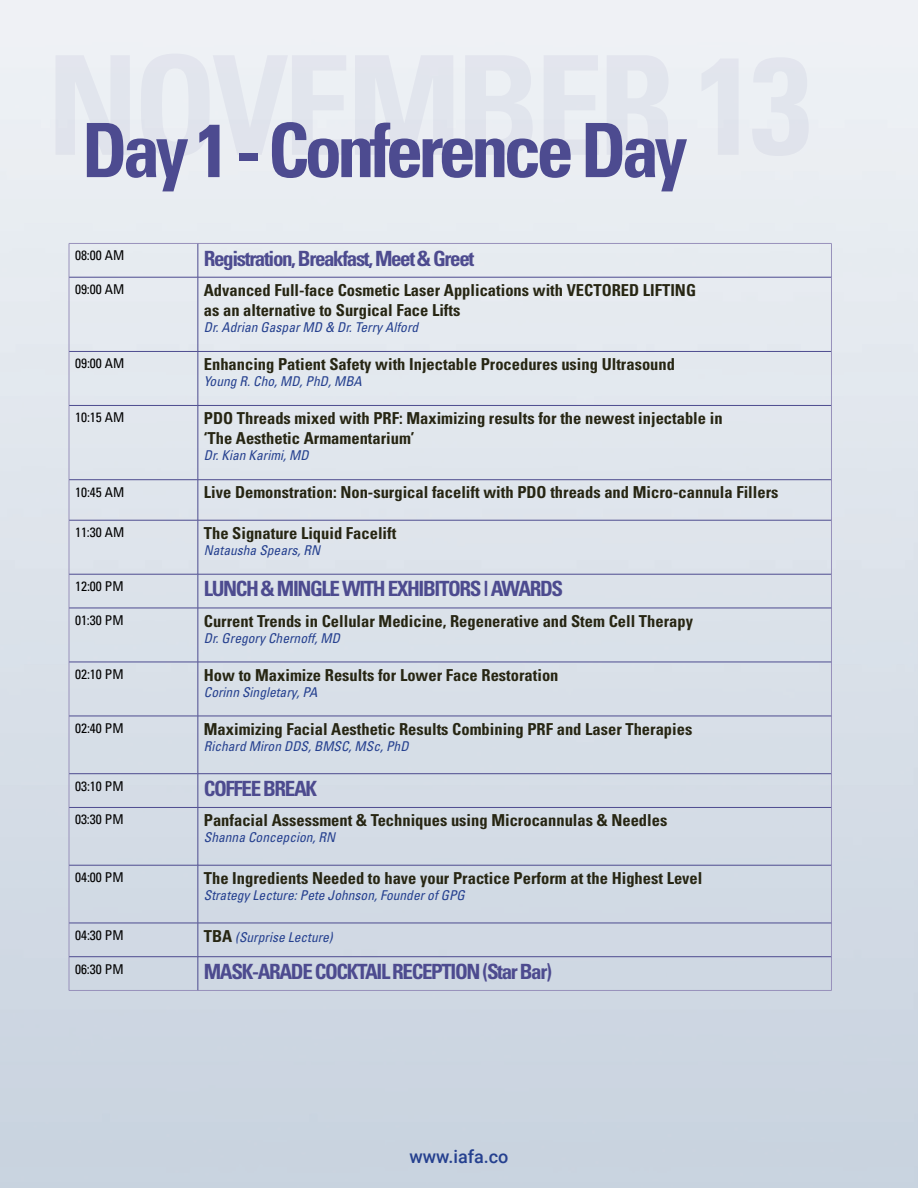
<style>
.page{position:relative;width:918px;height:1188px;background:#fff}
.page>*{position:absolute;margin:0;border:0;box-sizing:border-box;transform-origin:0 0}
.t1{font:700 condensed 138px "Univers";letter-spacing:-.04em;color:#4d4b8f}
.t2{font:700 condensed 75px "Univers";letter-spacing:-.065em;color:#4d4b90}
.t3{font:700 condensed 21px "Univers";letter-spacing:-.065em;color:#4d4b8f}
.t4{font:500 18px "Roboto";color:#25408f}
.t5{font:700 condensed 16.5px/19.8px "Univers";color:#272613}
.t6{font:italic condensed 13.5px "Univers";color:#25408f}
.t7{font:condensed 13.5px "Univers";color:#000}
.s1{font-weight:700;font-style:normal;font-size:16.5px;color:#272613}
</style>
<div class="page">
<hr style="left:69px;top:243px;width:129px;height:1px;background:#9891bb">
<hr style="left:69px;top:244px;width:1px;height:33px;background:#9891bb">
<hr style="left:198px;top:243px;width:634px;height:1px;background:#9891bb">
<hr style="left:831px;top:244px;width:1px;height:33px;background:#9891bb">
<hr style="left:69px;top:277px;width:1px;height:74px;background:#9891bb">
<hr style="left:831px;top:277px;width:1px;height:74px;background:#9891bb">
<hr style="left:69px;top:351px;width:1px;height:54px;background:#9891bb">
<hr style="left:831px;top:351px;width:1px;height:54px;background:#9891bb">
<hr style="left:69px;top:405px;width:1px;height:75px;background:#9891bb">
<hr style="left:831px;top:405px;width:1px;height:75px;background:#9891bb">
<hr style="left:69px;top:480px;width:1px;height:40px;background:#9891bb">
<hr style="left:831px;top:480px;width:1px;height:40px;background:#9891bb">
<hr style="left:69px;top:520px;width:1px;height:54px;background:#9891bb">
<hr style="left:831px;top:520px;width:1px;height:54px;background:#9891bb">
<hr style="left:69px;top:574px;width:1px;height:34px;background:#9891bb">
<hr style="left:831px;top:574px;width:1px;height:34px;background:#9891bb">
<hr style="left:69px;top:608px;width:1px;height:54px;background:#9891bb">
<hr style="left:831px;top:608px;width:1px;height:54px;background:#9891bb">
<hr style="left:69px;top:662px;width:1px;height:54px;background:#9891bb">
<hr style="left:831px;top:662px;width:1px;height:54px;background:#9891bb">
<hr style="left:69px;top:716px;width:1px;height:58px;background:#9891bb">
<hr style="left:831px;top:716px;width:1px;height:58px;background:#9891bb">
<hr style="left:69px;top:774px;width:1px;height:33px;background:#9891bb">
<hr style="left:831px;top:774px;width:1px;height:33px;background:#9891bb">
<hr style="left:69px;top:807px;width:1px;height:58px;background:#9891bb">
<hr style="left:831px;top:807px;width:1px;height:58px;background:#9891bb">
<hr style="left:69px;top:865px;width:1px;height:58px;background:#9891bb">
<hr style="left:831px;top:865px;width:1px;height:58px;background:#9891bb">
<hr style="left:69px;top:923px;width:1px;height:34px;background:#9891bb">
<hr style="left:831px;top:923px;width:1px;height:34px;background:#9891bb">
<hr style="left:69px;top:957px;width:1px;height:33px;background:#9891bb">
<hr style="left:831px;top:957px;width:1px;height:33px;background:#9891bb">
<hr style="left:69px;top:990px;width:129px;height:1px;background:#9891bb">
<hr style="left:198px;top:990px;width:634px;height:1px;background:#9891bb">
<hr style="left:198px;top:244px;width:1px;height:33px;background:#4d4b8f">
<hr style="left:69px;top:277px;width:129px;height:1px;background:#4d4b8f">
<hr style="left:198px;top:277px;width:633px;height:1px;background:#4d4b8f">
<hr style="left:198px;top:277px;width:1px;height:74px;background:#4d4b8f">
<hr style="left:69px;top:351px;width:129px;height:1px;background:#4d4b8f">
<hr style="left:198px;top:351px;width:633px;height:1px;background:#4d4b8f">
<hr style="left:198px;top:352px;width:1px;height:53px;background:#4d4b8f">
<hr style="left:69px;top:405px;width:129px;height:1px;background:#4d4b8f">
<hr style="left:198px;top:405px;width:633px;height:1px;background:#4d4b8f">
<hr style="left:198px;top:406px;width:1px;height:74px;background:#4d4b8f">
<hr style="left:69px;top:479px;width:129px;height:1px;background:#4d4b8f">
<hr style="left:198px;top:479px;width:633px;height:1px;background:#4d4b8f">
<hr style="left:198px;top:480px;width:1px;height:40px;background:#4d4b8f">
<hr style="left:69px;top:520px;width:129px;height:1px;background:#4d4b8f">
<hr style="left:198px;top:520px;width:633px;height:1px;background:#4d4b8f">
<hr style="left:198px;top:520px;width:1px;height:54px;background:#4d4b8f">
<hr style="left:69px;top:574px;width:129px;height:1px;background:#4d4b8f">
<hr style="left:198px;top:574px;width:633px;height:1px;background:#4d4b8f">
<hr style="left:198px;top:574px;width:1px;height:34px;background:#4d4b8f">
<hr style="left:69px;top:608px;width:129px;height:1px;background:#4d4b8f">
<hr style="left:198px;top:608px;width:633px;height:1px;background:#4d4b8f">
<hr style="left:198px;top:608px;width:1px;height:54px;background:#4d4b8f">
<hr style="left:69px;top:662px;width:129px;height:1px;background:#4d4b8f">
<hr style="left:198px;top:662px;width:633px;height:1px;background:#4d4b8f">
<hr style="left:198px;top:662px;width:1px;height:54px;background:#4d4b8f">
<hr style="left:69px;top:716px;width:129px;height:1px;background:#4d4b8f">
<hr style="left:198px;top:716px;width:633px;height:1px;background:#4d4b8f">
<hr style="left:198px;top:716px;width:1px;height:58px;background:#4d4b8f">
<hr style="left:69px;top:773px;width:129px;height:1px;background:#4d4b8f">
<hr style="left:198px;top:773px;width:633px;height:1px;background:#4d4b8f">
<hr style="left:198px;top:774px;width:1px;height:33px;background:#4d4b8f">
<hr style="left:69px;top:807px;width:129px;height:1px;background:#4d4b8f">
<hr style="left:198px;top:807px;width:633px;height:1px;background:#4d4b8f">
<hr style="left:198px;top:808px;width:1px;height:57px;background:#4d4b8f">
<hr style="left:69px;top:865px;width:129px;height:1px;background:#4d4b8f">
<hr style="left:198px;top:865px;width:633px;height:1px;background:#4d4b8f">
<hr style="left:198px;top:865px;width:1px;height:58px;background:#4d4b8f">
<hr style="left:69px;top:923px;width:129px;height:1px;background:#4d4b8f">
<hr style="left:198px;top:923px;width:633px;height:1px;background:#4d4b8f">
<hr style="left:198px;top:923px;width:1px;height:34px;background:#4d4b8f">
<hr style="left:69px;top:956px;width:129px;height:1px;background:#4d4b8f">
<hr style="left:198px;top:956px;width:633px;height:1px;background:#4d4b8f">
<hr style="left:198px;top:957px;width:1px;height:33px;background:#4d4b8f">
<h1 class="t1" style="left:47px;top:21px;width:767px">NOVEMBER 13</h1>
<h2 class="t2" style="left:82px;top:104px;width:607px">Day 1 - Conference Day</h2>
<p class="t7" style="left:75px;top:247px;width:51px">08:00 AM</p>
<p class="t3" style="left:204px;top:245px;width:272px">Registration, Breakfast, Meet &amp; Greet</p>
<p class="t7" style="left:75px;top:281px;width:51px">09:00 AM</p>
<p class="t5" style="left:204px;top:280px;width:494px">Advanced Full-face Cosmetic Laser Applications with VECTORED LIFTING as an alternative to Surgical Face Lifts</p>
<p class="t6" style="left:204px;top:319px;width:216px">Dr. Adrian Gaspar MD &amp; Dr. Terry Alford</p>
<p class="t7" style="left:75px;top:355px;width:51px">09:00 AM</p>
<p class="t5" style="left:204px;top:354px;width:473px">Enhancing Patient Safety with Injectable Procedures using Ultrasound</p>
<p class="t6" style="left:204px;top:373px;width:160px">Young R. Cho, MD, PhD, MBA</p>
<p class="t7" style="left:75px;top:409px;width:51px">10:15 AM</p>
<p class="t5" style="left:204px;top:408px;width:520px">PDO Threads mixed with PRF: Maximizing results for the newest injectable in ‘The Aesthetic Armamentarium’</p>
<p class="t6" style="left:204px;top:447px;width:106px">Dr. Kian Karimi, MD</p>
<p class="t7" style="left:75px;top:483px;width:51px">10:45 AM</p>
<p class="t5" style="left:204px;top:482px;width:576px">Live Demonstration: Non-surgical facelift with PDO threads and Micro-cannula Fillers</p>
<p class="t7" style="left:75px;top:524px;width:51px">11:30 AM</p>
<p class="t5" style="left:204px;top:523px;width:194px">The Signature Liquid Facelift</p>
<p class="t6" style="left:204px;top:542px;width:118px">Natausha Spears, RN</p>
<p class="t7" style="left:75px;top:578px;width:50px">12:00 PM</p>
<p class="t3" style="left:204px;top:576px;width:361px">LUNCH &amp; MINGLE WITH EXHIBITORS | AWARDS</p>
<p class="t7" style="left:75px;top:612px;width:50px">01:30 PM</p>
<p class="t5" style="left:204px;top:611px;width:491px">Current Trends in Cellular Medicine, Regenerative and Stem Cell Therapy</p>
<p class="t6" style="left:204px;top:630px;width:138px">Dr. Gregory Chernoff, MD</p>
<p class="t7" style="left:75px;top:666px;width:50px">02:10 PM</p>
<p class="t5" style="left:204px;top:665px;width:356px">How to Maximize Results for Lower Face Restoration</p>
<p class="t6" style="left:204px;top:684px;width:115px">Corinn Singletary, PA</p>
<p class="t7" style="left:75px;top:720px;width:50px">02:40 PM</p>
<p class="t5" style="left:204px;top:719px;width:490px">Maximizing Facial Aesthetic Results Combining PRF and Laser Therapies</p>
<p class="t6" style="left:204px;top:738px;width:206px">Richard Miron DDS, BMSC, MSc, PhD</p>
<p class="t7" style="left:75px;top:777px;width:50px">03:10 PM</p>
<p class="t3" style="left:204px;top:776px;width:115px">COFFEE BREAK</p>
<p class="t7" style="left:75px;top:811px;width:50px">03:30 PM</p>
<p class="t5" style="left:204px;top:810px;width:465px">Panfacial Assessment &amp; Techniques using Microcannulas &amp; Needles</p>
<p class="t6" style="left:204px;top:829px;width:133px">Shanna Concepcion, RN</p>
<p class="t7" style="left:75px;top:869px;width:50px">04:00 PM</p>
<p class="t5" style="left:204px;top:868px;width:500px">The Ingredients Needed to have your Practice Perform at the Highest Level</p>
<p class="t6" style="left:204px;top:887px;width:262px">Strategy Lecture: Pete Johnson, Founder of GPG</p>
<p class="t7" style="left:75px;top:927px;width:50px">04:30 PM</p>
<p class="t6" style="left:204px;top:928px;width:130px"><span class="s1">TBA</span> (Surprise Lecture)</p>
<p class="t7" style="left:75px;top:960px;width:50px">06:30 PM</p>
<p class="t3" style="left:204px;top:959px;width:350px">MASK-ARADE COCKTAIL RECEPTION (Star Bar)</p>
<p class="t4" style="left:409px;top:1143px;width:101px">www.iafa.co</p>
</div>
